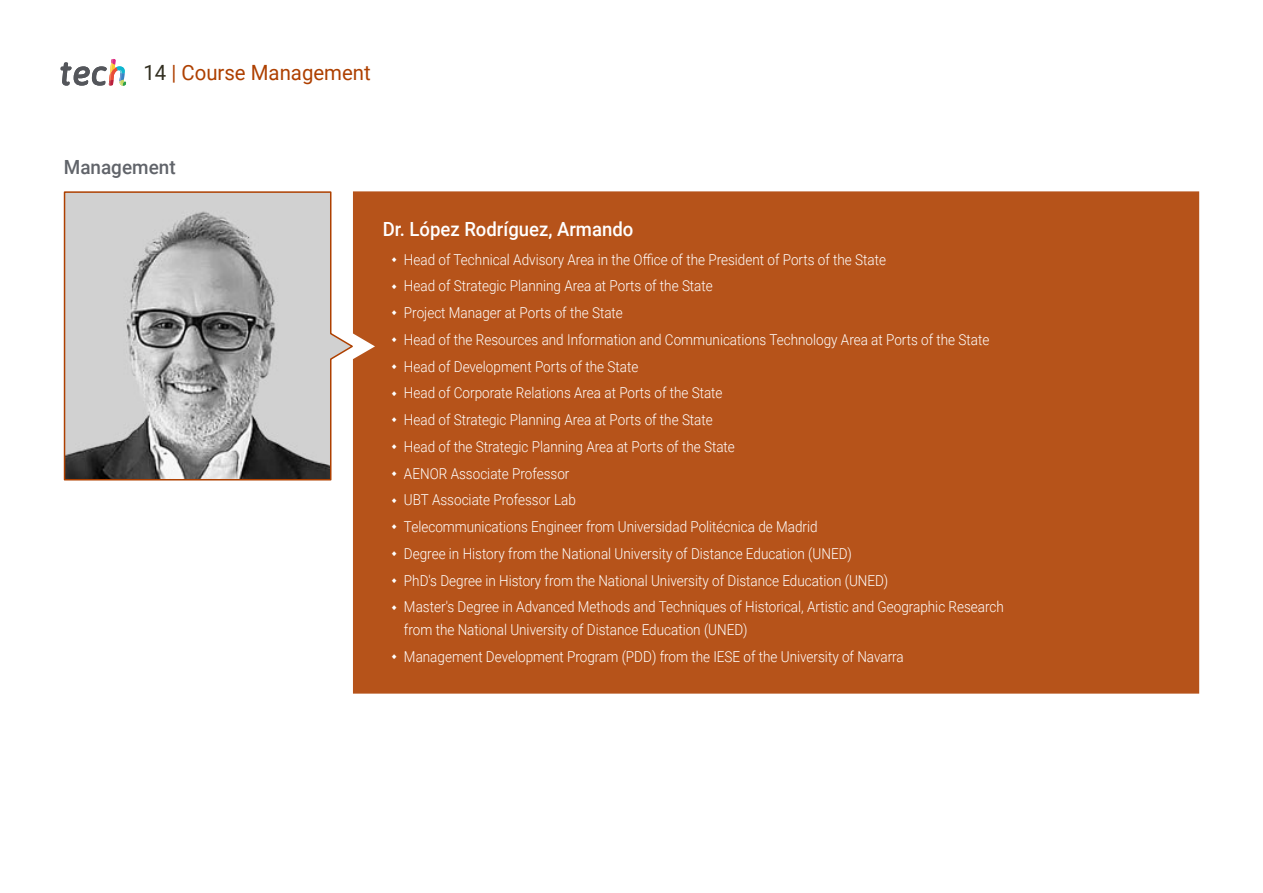
<style>
.page{position:relative;width:1263px;height:893px;background:#fff}
.page>*{position:absolute;margin:0;border:0;box-sizing:border-box;transform-origin:0 0}
.t1{font:21px "Roboto";color:#ae4000}
.t2{font:500 19.5px "Roboto";color:#fff;scale:.95 1}
.t3{font:500 19.5px "Roboto";color:#61646a}
.t4{font:300 15px/26.7px "Roboto";color:#fff;scale:.9 1}
.s1{color:#312e20}
</style>
<div class="page">
<div style="left:353px;top:191px;width:846px;height:503px;background:#b6531a"></div>
<svg style="left:63px;top:191px;width:292px;height:290px;background:#b6b4b2"></svg>
<hr style="left:1262px;top:0;width:1px;height:893px;background:#d6d7d6">
<svg style="left:61px;top:59px;width:65px;height:27px"></svg>
<svg style="left:392px;top:257px;width:5px;height:5px"></svg>
<svg style="left:392px;top:284px;width:5px;height:5px"></svg>
<svg style="left:392px;top:310px;width:5px;height:5px"></svg>
<svg style="left:392px;top:337px;width:5px;height:5px"></svg>
<svg style="left:392px;top:364px;width:5px;height:5px"></svg>
<svg style="left:392px;top:391px;width:5px;height:5px"></svg>
<svg style="left:392px;top:417px;width:5px;height:5px"></svg>
<svg style="left:392px;top:444px;width:5px;height:5px"></svg>
<svg style="left:392px;top:471px;width:5px;height:5px"></svg>
<svg style="left:392px;top:498px;width:5px;height:5px"></svg>
<svg style="left:392px;top:524px;width:5px;height:5px"></svg>
<svg style="left:392px;top:551px;width:5px;height:5px"></svg>
<svg style="left:392px;top:578px;width:5px;height:5px"></svg>
<svg style="left:392px;top:605px;width:5px;height:5px"></svg>
<svg style="left:392px;top:654px;width:5px;height:5px"></svg>
<h1 class="t1" style="left:144px;top:57px;width:229px"><span class="s1">14</span> | Course Management</h1>
<h2 class="t3" style="left:64px;top:154px;width:113px">Management</h2>
<h2 class="t2" style="left:383px;top:215px;width:265px">Dr. López Rodríguez, Armando</h2>
<p class="t4" style="left:404px;top:245px;width:668px">Head of Technical Advisory Area in the Office of the President of Ports of the State<br>Head of Strategic Planning Area at Ports of the State<br>Project Manager at Ports of the State<br>Head of the Resources and Information and Communications Technology Area at Ports of the State Head of Development Ports of the State<br>Head of Corporate Relations Area at Ports of the State<br>Head of Strategic Planning Area at Ports of the State<br>Head of the Strategic Planning Area at Ports of the State<br>AENOR Associate Professor<br>UBT Associate Professor Lab<br>Telecommunications Engineer from Universidad Politécnica de Madrid<br>Degree in History from the National University of Distance Education (UNED)<br>PhD's Degree in History from the National University of Distance Education (UNED)<br>Master's Degree in Advanced Methods and Techniques of Historical, Artistic and Geographic Research</p>
<p class="t4" style="left:404px;top:616px;width:557px">from the National University of Distance Education (UNED)<br>Management Development Program (PDD) from the IESE of the University of Navarra</p>
</div>
